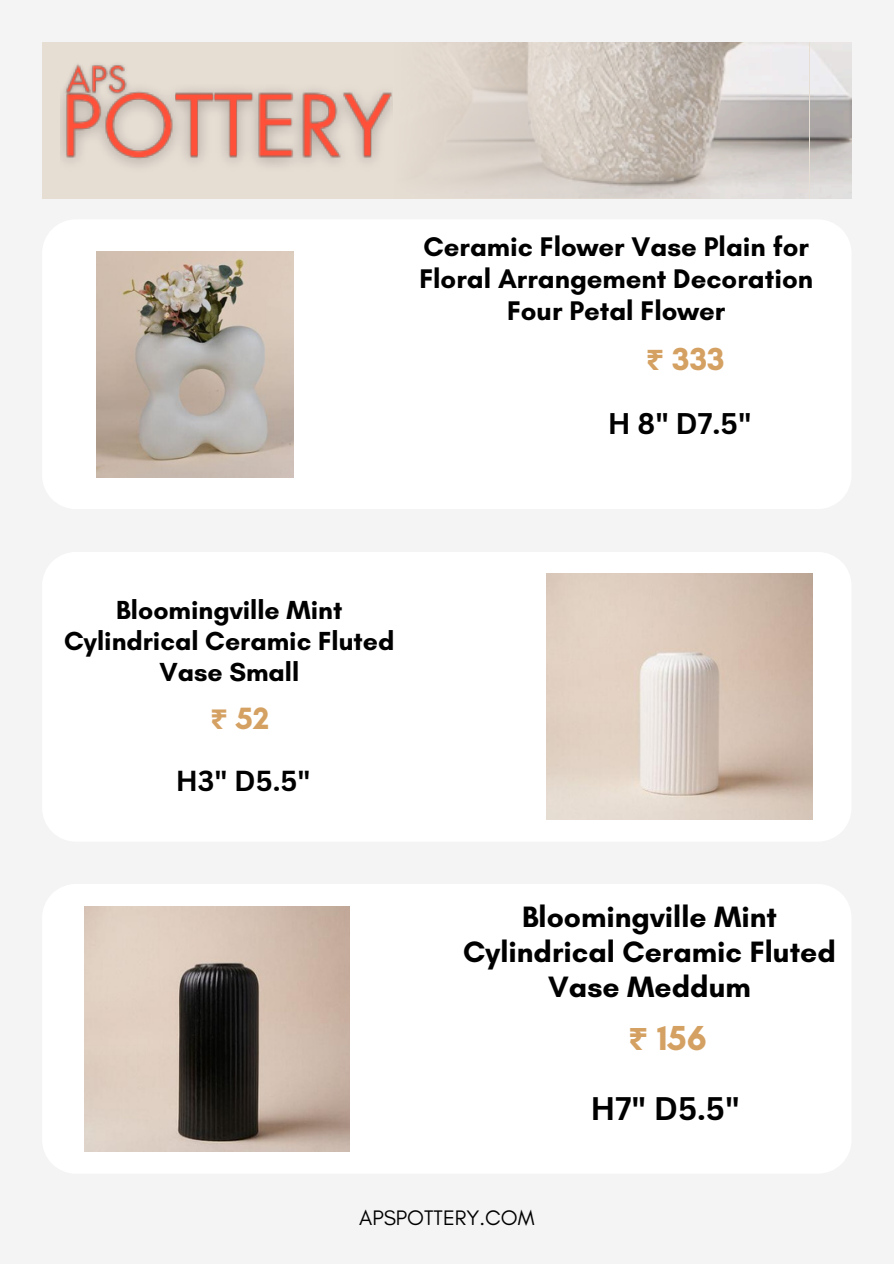
<style>
.page{position:relative;width:894px;height:1264px;background:#fff}
.page>*{position:absolute;margin:0;border:0;box-sizing:border-box;transform-origin:0 0}
.t1{font:700 35.4px "Glacial Indifference";color:#d4a163}
.t2{font:700 32.4px "Glacial Indifference";color:#d4a163}
.t3{font:700 31.8px "Canva Sans";color:#000}
.t4{font:700 31.35px "Glacial Indifference";color:#d4a163}
.t5{font:700 30px/34.8px "Glacial Indifference";color:#000;text-align:center}
.t6{font:700 29.1px "Canva Sans";color:#000}
.t7{font:700 28.2px "Canva Sans";color:#000}
.t8{font:700 27.45px/32px "Glacial Indifference";color:#000;text-align:center}
.t9{font:700 26.55px/30.9px "Glacial Indifference";color:#000;text-align:center}
.t10{font:21.45px "Glacial Indifference";color:#000}
.s1{font-family:"Noto Sans Gurmukhi"}
</style>
<div class="page">
<div style="left:0;top:0;width:893px;height:1263px;background:#f4f4f4"></div>
<img style="left:808px;top:42px;width:43px;height:156px">
<svg style="left:392px;top:42px;width:416px;height:156px;background:#d3cbc4"></svg>
<div style="left:42px;top:42px;width:350px;height:156px;background:#e6ddd3"></div>
<div style="left:43px;top:552px;width:808px;height:289px;background:#fff"></div>
<div style="left:43px;top:884px;width:808px;height:289px;background:#fff"></div>
<div style="left:43px;top:220px;width:808px;height:289px;background:#fff"></div>
<img style="left:60px;top:64px;width:332px;height:102px">
<img style="left:96px;top:251px;width:197px;height:226px">
<img style="left:546px;top:574px;width:266px;height:245px">
<img style="left:84px;top:906px;width:265px;height:245px">
<h3 class="t8" style="left:419px;top:231px;width:395px">Ceramic Flower Vase Plain for<br>Floral Arrangement Decoration<br>Four Petal Flower</h3>
<p class="t2" style="left:645px;top:339px;width:80px"><span class="s1">₹</span> 333</p>
<h4 class="t9" style="left:64px;top:594px;width:332px">Bloomingville Mint<br>Cylindrical Ceramic Fluted<br>Vase Small</h4>
<h3 class="t4" style="left:210px;top:699px;width:60px"><span class="s1">₹</span> 52</h3>
<p class="t7" style="left:176px;top:760px;width:136px">H3" D5.5"</p>
<h1 class="t6" style="left:607px;top:403px;width:145px">H 8" D7.5"</h1>
<h2 class="t5" style="left:463px;top:899px;width:374px">Bloomingville Mint<br>Cylindrical Ceramic Fluted<br>Vase Meddum</h2>
<h1 class="t1" style="left:628px;top:1016px;width:80px"><span class="s1">₹</span> 156</h1>
<h5 class="t3" style="left:590px;top:1086px;width:151px">H7" D5.5"</h5>
<h5 class="t10" style="left:359px;top:1204px;width:177px">APSPOTTERY.COM</h5>
</div>
